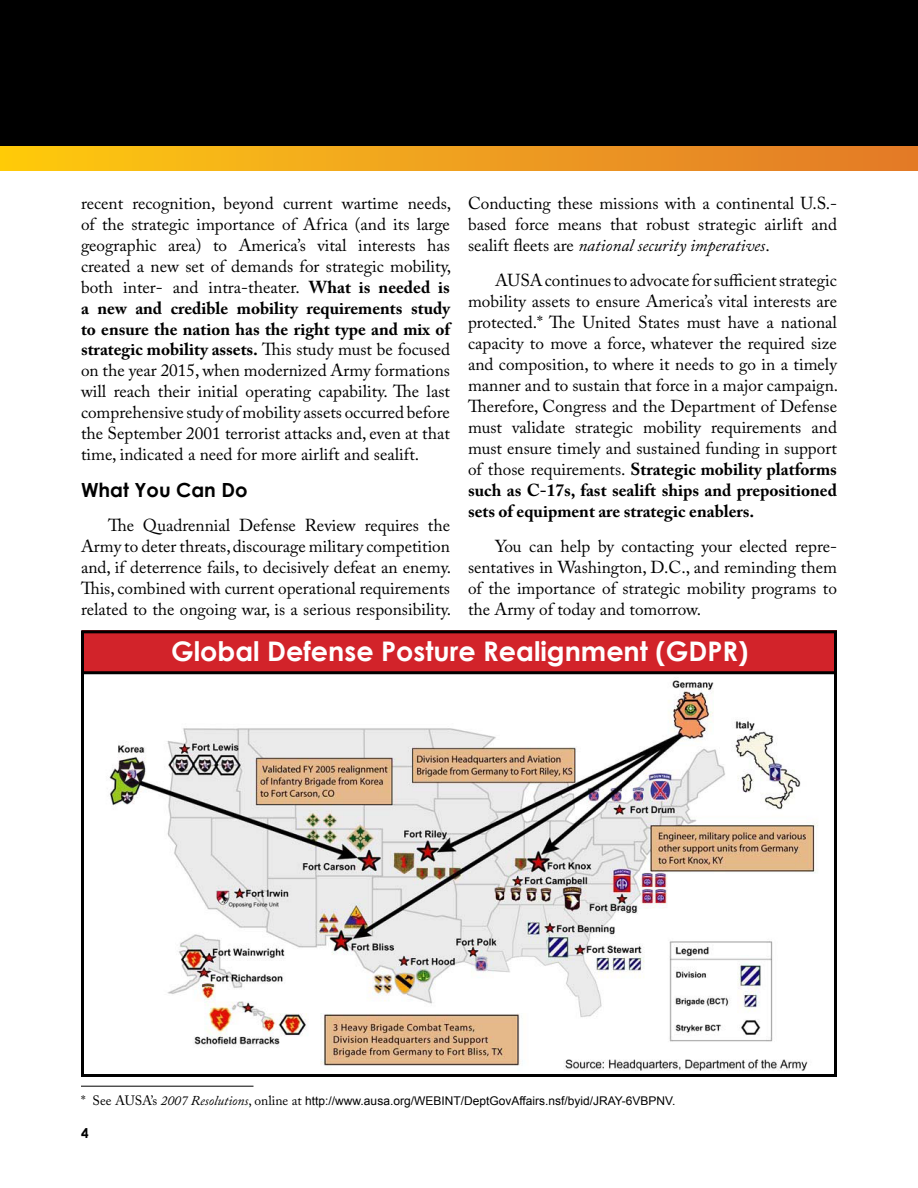
<style>
.page{position:relative;width:918px;height:1188px;background:#fff}
.page>*{position:absolute;margin:0;border:0;box-sizing:border-box;transform-origin:0 0}
.t1{font:700 27px "Century Gothic";color:#fff}
.t2{font:700 19.5px "Century Gothic";color:#000}
.t3{font:17.25px/20.9px "Adobe Caslon Pro";color:#000;text-align:justify}
.t4{font:12px "Arial";color:#000}
.s1{font-weight:700}
.s2{font-style:italic}
.s3{font-family:"Adobe Caslon Pro";font-size:13.5px}
.s4{font-family:"Adobe Caslon Pro";font-style:italic;font-size:13.5px}
</style>
<div class="page">
<div style="left:0;top:0;width:918px;height:165px;background:#000"></div>
<div style="left:0;top:146px;width:918px;height:25px;background:linear-gradient(to right,#feca10,#e2792a)"></div>
<img style="left:101px;top:674px;width:723px;height:397px">
<div style="left:82px;top:630px;width:755px;height:43px;background:#d2232a"></div>
<div style="left:81px;top:630px;width:756px;height:447px;border:3px solid #000"></div>
<hr style="left:81px;top:1086px;width:173px;height:1px;background:#000">
<hr style="left:83px;top:671px;width:752px;height:3px;background:#000">
<p class="t3" style="left:81px;top:193px;width:372px">recent recognition, beyond current wartime needs, of the strategic importance of Africa (and its large geographic area) to America’s vital interests has created a new set of demands for strategic mobility, both inter- and intra-theater. <span class="s1">What is needed is a new and credible mobility requirements study to ensure the nation has the right type and mix of strategic mobility assets.</span> This study must be focused on the year 2015, when modernized Army formations will reach their initial operating capability. The last comprehensive study of mobility assets occurred before the September 2001 terrorist attacks and, even at that time, indicated a need for more airlift and sealift.</p>
<p class="t2" style="left:81px;top:475px;width:168px">What You Can Do</p>
<p class="t3" style="left:81px;top:515px;width:372px;text-indent:27px">The Quadrennial Defense Review requires the Army to deter threats, discourage military competition and, if deterrence fails, to decisively defeat an enemy.<br>This, combined with current operational requirements related to the ongoing war, is a serious responsibility.</p>
<p class="t3" style="left:468px;top:193px;width:371px">Conducting these missions with a continental U.S.- based force means that robust strategic airlift and sealift fleets are <span class="s2">national security imperatives</span>.</p>
<p class="t3" style="left:468px;top:269px;width:372px;text-indent:27px">AUSA continues to advocate for sufficient strategic mobility assets to ensure America’s vital interests are protected.* The United States must have a national capacity to move a force, whatever the required size and composition, to where it needs to go in a timely manner and to sustain that force in a major campaign.<br>Therefore, Congress and the Department of Defense must validate strategic mobility requirements and must ensure timely and sustained funding in support of those requirements. <span class="s1">Strategic mobility platforms such as C-17s, fast sealift ships and prepositioned sets of equipment are strategic enablers.</span></p>
<p class="t3" style="left:468px;top:535px;width:371px;text-indent:27px">You can help by contacting your elected repre&shy;sentatives in Washington, D.C., and reminding them of the importance of strategic mobility programs to the Army of today and tomorrow.</p>
<h1 class="t1" style="left:171px;top:630px;width:579px">Global Defense Posture Realignment (GDPR)</h1>
<p class="t4" style="left:81px;top:1095px;width:596px"><span class="s3">* See AUSA’s</span> <span class="s4">2007 Resolutions</span><span class="s3">, online at</span> http://www.ausa.org/WEBINT/DeptGovAffairs.nsf/byid/JRAY-6VBPNV.</p>
</div>
